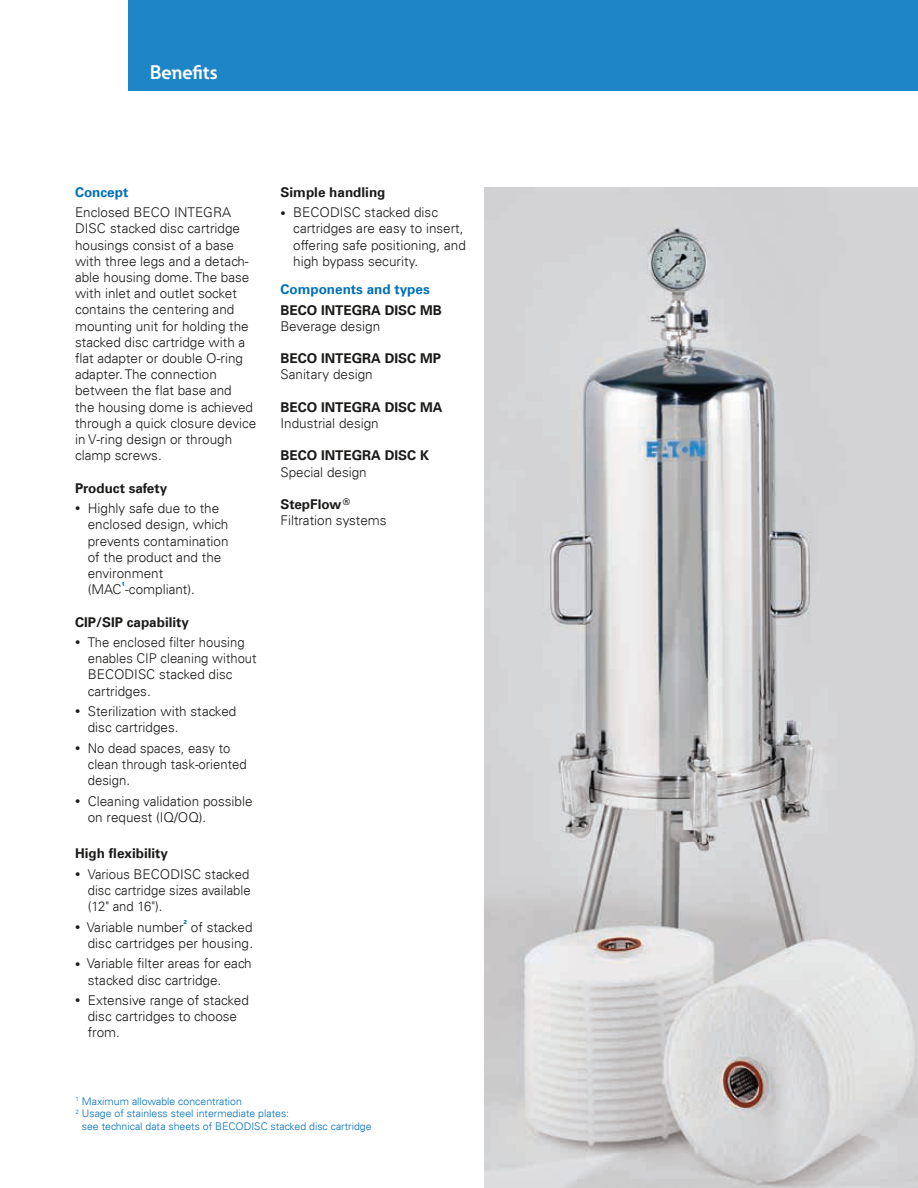
<style>
.page{position:relative;width:918px;height:1188px;background:#fff}
.page>*{position:absolute;margin:0;border:0;box-sizing:border-box;transform-origin:0 0}
.t1{font:700 19.5px "Eaton";color:#fff}
.t2{font:300 13.5px/16.2px "Univers LT";color:#1c1b1a}
.t3{font:700 13.5px "Univers LT";color:#1c1b1a}
.t4{font:700 13.5px "Univers LT";color:#006fb8}
.t5{font:300 10.5px "Univers LT";color:#006fb8}
.t6{font:900 5.7px "Univers LT";color:#006fb8}
.s1{font-size:10.5px}
.s2{font-weight:700}
</style>
<div class="page">
<div style="left:129px;top:0;width:789px;height:91px;background:#1e85c6"></div>
<img style="left:485px;top:187px;width:433px;height:1001px">
<h1 class="t1" style="left:150px;top:60px;width:69px">Benefits</h1>
<p class="t4" style="left:75px;top:184px;width:55px">Concept</p>
<p class="t2" style="left:75px;top:204px;width:183px">Enclosed BECO INTEGRA<br>DISC stacked disc cartridge housings consist of a base with three legs and a detach&shy;able housing dome. The base with inlet and outlet socket contains the centering and mounting unit for holding the stacked disc cartridge with a flat adapter or double O-ring adapter. The connection between the flat base and<br>the housing dome is achieved through a quick closure device in V-ring design or through clamp screws.</p>
<p class="t3" style="left:75px;top:480px;width:94px">Product safety</p>
<p class="t2" style="left:88px;top:500px;width:142px;text-indent:-13px"><span class="s1">•</span> Highly safe due to the enclosed design, which prevents contamination of the product and the environment<br>(MAC -compliant).</p>
<p class="t6" style="left:122px;top:581px;width:5px">1</p>
<p class="t3" style="left:75px;top:614px;width:116px">CIP/SIP capability</p>
<p class="t2" style="left:88px;top:634px;width:170px;text-indent:-13px"><span class="s1">•</span> The enclosed filter housing enables CIP cleaning without<br>BECODISC stacked disc cartridges.</p>
<p class="t2" style="left:88px;top:703px;width:150px;text-indent:-13px"><span class="s1">•</span> Sterilization with stacked disc cartridges.</p>
<p class="t2" style="left:88px;top:740px;width:160px;text-indent:-13px"><span class="s1">•</span> No dead spaces, easy to clean through task-oriented design.</p>
<p class="t2" style="left:88px;top:793px;width:166px;text-indent:-13px"><span class="s1">•</span> Cleaning validation possible on request (IQ/OQ).</p>
<p class="t3" style="left:75px;top:846px;width:95px">High flexibility</p>
<p class="t2" style="left:88px;top:866px;width:164px;text-align:justify;text-indent:-13px"><span class="s1">•</span> Various BECODISC stacked disc cartridge sizes available (12" and 16").</p>
<p class="t2" style="left:75px;top:919px;width:110px"><span class="s1">•</span> Variable number</p>
<p class="t6" style="left:184px;top:918px;width:5px">2</p>
<p class="t2" style="left:88px;top:919px;width:167px;text-align:right">of stacked<br>disc cartridges per housing.</p>
<p class="t2" style="left:88px;top:955px;width:165px;text-indent:-13px"><span class="s1">•</span> Variable filter areas for each stacked disc cartridge.</p>
<p class="t2" style="left:88px;top:992px;width:163px;text-indent:-13px"><span class="s1">•</span> Extensive range of stacked disc cartridges to choose from.</p>
<p class="t3" style="left:281px;top:184px;width:107px">Simple handling</p>
<p class="t2" style="left:293px;top:204px;width:174px;text-indent:-13px"><span class="s1">•</span> BECODISC stacked disc cartridges are easy to insert, offering safe positioning, and high bypass security.</p>
<p class="t4" style="left:280px;top:281px;width:151px">Components and types</p>
<p class="t3" style="left:280px;top:302px;width:163px">BECO INTEGRA DISC MB</p>
<p class="t2" style="left:280px;top:318px;width:101px">Beverage design</p>
<p class="t3" style="left:280px;top:350px;width:162px">BECO INTEGRA DISC MP</p>
<p class="t2" style="left:280px;top:366px;width:94px">Sanitary design</p>
<p class="t3" style="left:280px;top:399px;width:164px">BECO INTEGRA DISC MA</p>
<p class="t2" style="left:280px;top:415px;width:100px">Industrial design</p>
<p class="t3" style="left:280px;top:448px;width:150px">BECO INTEGRA DISC K</p>
<p class="t2" style="left:280px;top:464px;width:88px">Special design</p>
<p class="t2" style="left:280px;top:496px;width:108px"><span class="s2">StepFlow</span> <sup>®<br></sup>Filtration systems</p>
<p class="t5" style="left:76px;top:1095px;width:168px"><sup>1</sup> Maximum allowable concentration</p>
<p class="t5" style="left:76px;top:1107px;width:215px"><sup>2</sup> Usage of stainless steel intermediate plates:</p>
<p class="t5" style="left:82px;top:1120px;width:291px">see technical data sheets of BECODISC stacked disc cartridge</p>
</div>
